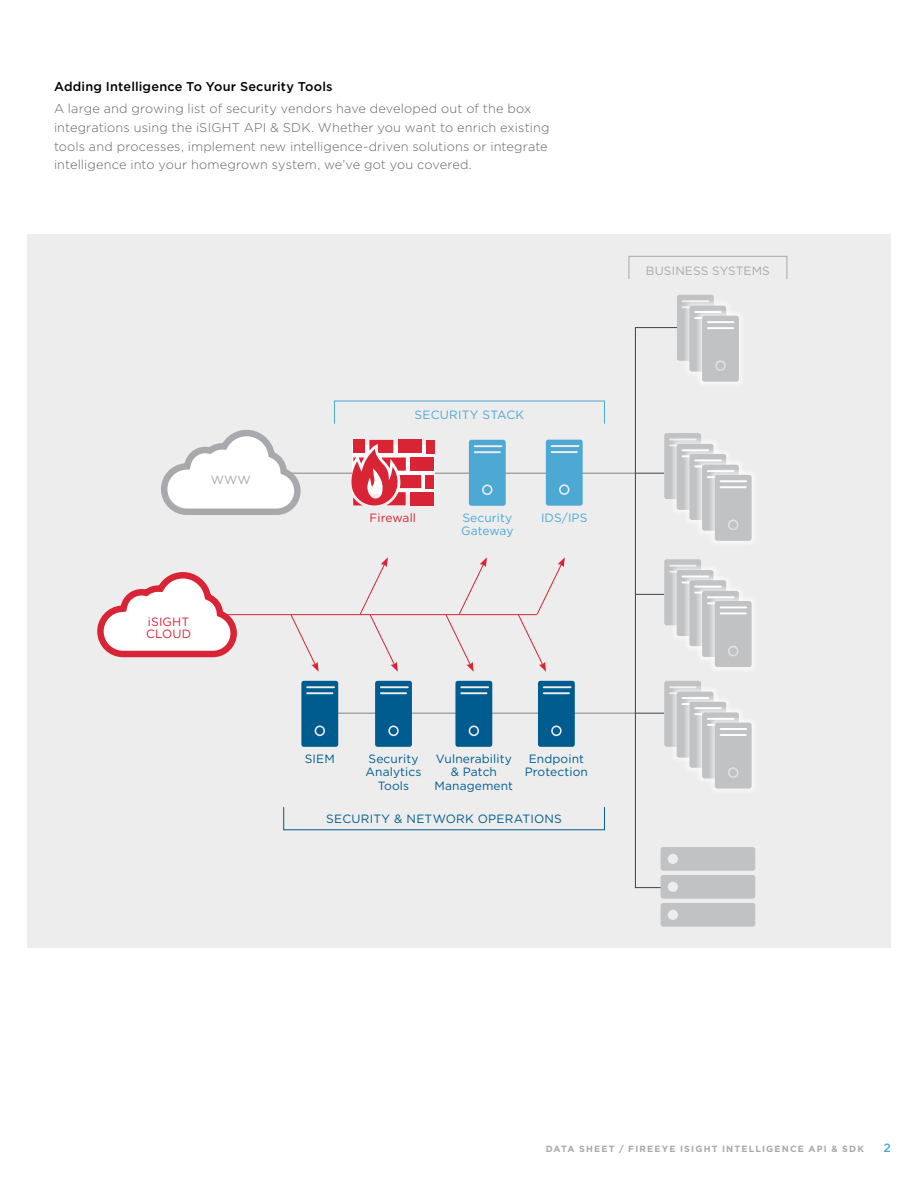
<style>
.page{position:relative;width:918px;height:1188px;background:#fff}
.page>*{position:absolute;margin:0;border:0;box-sizing:border-box;transform-origin:0 0}
.t1{font:300 12.75px/18.8px "Gotham";letter-spacing:.01em;color:#636466}
.t2{font:500 12.75px "Gotham";letter-spacing:.015em;color:#000}
.t3{font:12px/13.5px "Gotham";letter-spacing:.01em;color:#005c8e;text-align:center}
.t4{font:12px/13.5px "Gotham";letter-spacing:.01em;color:#4da8d4}
.t5{font:12px/12px "Gotham";letter-spacing:.01em;color:#d82435}
.t6{font:12px "Gotham";letter-spacing:.01em;color:#a7a9ac}
.t7{font:500 12px "Gotham";color:#4da8d4}
.t8{font:700 9px "Gotham";letter-spacing:.13em;color:#a7a9ac}
</style>
<div class="page">
<div style="left:27px;top:234px;width:864px;height:714px;background:#ededee"></div>
<hr style="left:283px;top:473px;width:352px;height:1px;background:#808285">
<svg style="left:421px;top:445px;width:13px;height:47px"></svg>
<hr style="left:309px;top:713px;width:326px;height:1px;background:#808285">
<svg style="left:469px;top:440px;width:37px;height:66px;background:#58add5"></svg>
<div style="left:484px;top:486px;width:7px;height:7px;background:#4da8d4;border-radius:50%"></div>
<svg style="left:546px;top:440px;width:37px;height:66px;background:#59add5"></svg>
<div style="left:561px;top:486px;width:7px;height:7px;background:#4da8d4;border-radius:50%"></div>
<div style="left:410px;top:492px;width:24px;height:13px;background:#d82435"></div>
<div style="left:426px;top:475px;width:8px;height:13px;background:#d82435"></div>
<div style="left:410px;top:458px;width:24px;height:13px;background:#d82435"></div>
<div style="left:398px;top:440px;width:24px;height:13px;background:#d82435"></div>
<div style="left:426px;top:440px;width:8px;height:13px;background:#d82435"></div>
<svg style="left:348px;top:440px;width:73px;height:65px"></svg>
<svg style="left:455px;top:681px;width:37px;height:66px;background:#126795"></svg>
<div style="left:470px;top:727px;width:7px;height:8px;background:#005c8e;border-radius:50%"></div>
<svg style="left:301px;top:681px;width:37px;height:66px;background:#126795"></svg>
<div style="left:316px;top:727px;width:7px;height:8px;background:#005c8e;border-radius:50%"></div>
<svg style="left:538px;top:681px;width:37px;height:66px;background:#106694"></svg>
<div style="left:553px;top:727px;width:7px;height:8px;background:#005c8e;border-radius:50%"></div>
<svg style="left:375px;top:681px;width:37px;height:66px;background:#106694"></svg>
<div style="left:390px;top:727px;width:7px;height:8px;background:#005c8e;border-radius:50%"></div>
<div style="left:629px;top:256px;width:158px;height:23px;border:1px solid #a7a9ac"></div>
<hr style="left:217px;top:614px;width:320px;height:1px;background:#d82435">
<svg style="left:517px;top:557px;width:48px;height:115px"></svg>
<svg style="left:445px;top:557px;width:42px;height:115px"></svg>
<svg style="left:359px;top:557px;width:39px;height:115px"></svg>
<svg style="left:290px;top:614px;width:29px;height:58px"></svg>
<div style="left:709px;top:469px;width:48px;height:78px;background:#f1f1f2"></div>
<div style="left:709px;top:595px;width:48px;height:78px;background:#f1f1f2"></div>
<div style="left:709px;top:717px;width:48px;height:77px;background:#f1f1f2"></div>
<svg style="left:635px;top:295px;width:120px;height:632px"></svg>
<div style="left:730px;top:769px;width:7px;height:7px;background:#c0c2c4;border-radius:50%"></div>
<svg style="left:97px;top:572px;width:143px;height:86px"></svg>
<svg style="left:161px;top:429px;width:143px;height:86px"></svg>
<p class="t2" style="left:54px;top:78px;width:280px">Adding Intelligence To Your Security Tools</p>
<p class="t1" style="left:54px;top:99px;width:497px">A large and growing list of security vendors have developed out of the box integrations using the iSIGHT API &amp; SDK. Whether you want to enrich existing tools and processes, implement new intelligence-driven solutions or integrate intelligence into your homegrown system, we’ve got you covered.</p>
<p class="t6" style="left:211px;top:472px;width:41px">WWW</p>
<p class="t5" style="left:146px;top:615px;width:46px">iSIGHT<br>CLOUD</p>
<p class="t4" style="left:415px;top:408px;width:111px">SECURITY STACK</p>
<p class="t5" style="left:369px;top:511px;width:48px">Firewall</p>
<p class="t4" style="left:461px;top:510px;width:54px">Security<br>Gateway</p>
<p class="t4" style="left:541px;top:510px;width:48px">IDS/IPS</p>
<p class="t3" style="left:305px;top:751px;width:31px">SIEM</p>
<p class="t3" style="left:525px;top:751px;width:65px">Endpoint<br>Protection</p>
<p class="t3" style="left:435px;top:751px;width:80px">Vulnerability &amp; Patch<br>Management</p>
<p class="t3" style="left:366px;top:751px;width:57px">Security<br>Analytics<br>Tools</p>
<p class="t3" style="left:326px;top:812px;width:237px">SECURITY &amp; NETWORK OPERATIONS</p>
<p class="t6" style="left:646px;top:263px;width:126px">BUSINESS SYSTEMS</p>
<p class="t8" style="left:546px;top:1143px;width:320px">DATA SHEET / FIREEYE ISIGHT INTELLIGENCE API &amp; SDK</p>
<p class="t7" style="left:884px;top:1140px;width:9px">2</p>
</div>
